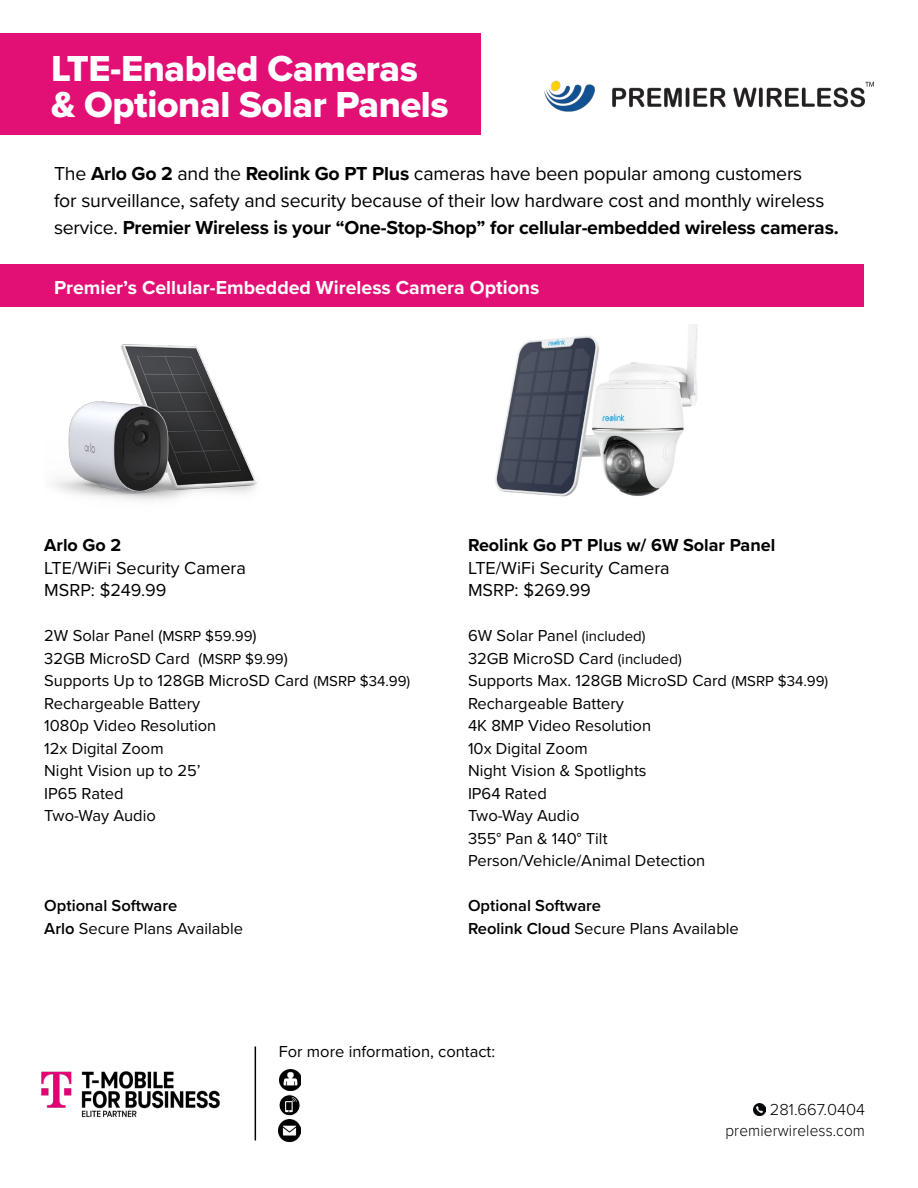
<style>
.page{position:relative;width:918px;height:1188px;background:#fff}
.page>*{position:absolute;margin:0;border:0;box-sizing:border-box;transform-origin:0 0}
.t1{font:37.5px/36px "Proxima Nova Extrabld";letter-spacing:-.01em;color:#fff}
.t2{font:19.5px/27px "Proxima Nova";letter-spacing:-.01em;color:#000}
.t3{font:700 19.5px "Proxima Nova";color:#fff}
.t4{font:18px/22.5px "Proxima Nova";color:#000}
.t5{font:700 18px "Proxima Nova";color:#000}
.t6{font:16.5px/22.5px "Proxima Nova";color:#000}
.t7{font:600 16.5px/22.5px "Proxima Nova";color:#000}
.t8{font:300 16.5px/21px "Proxima Nova";letter-spacing:.01em;color:#000;text-align:right}
.s1{font-weight:700}
.s2{font-size:15px}
.s3{font-weight:400}
</style>
<div class="page">
<img style="left:545px;top:81px;width:328px;height:31px">
<img style="left:41px;top:1071px;width:179px;height:47px">
<img style="left:280px;top:1069px;width:20px;height:22px">
<svg style="left:279px;top:1095px;width:21px;height:21px"></svg>
<div style="left:279px;top:1095px;width:21px;height:21px;border:1px solid #fff;border-radius:50%"></div>
<svg style="left:285px;top:1097px;width:12px;height:15px"></svg>
<img style="left:279px;top:1120px;width:21px;height:21px">
<hr style="left:255px;top:1047px;width:1px;height:93px;background:#000">
<div style="left:0;top:34px;width:481px;height:101px;background:#e21075"></div>
<svg style="left:754px;top:1103px;width:12px;height:12px"></svg>
<div style="left:0;top:265px;width:864px;height:42px;background:#e21075"></div>
<img style="left:53px;top:344px;width:204px;height:157px">
<img style="left:495px;top:324px;width:202px;height:173px">
<h1 class="t1" style="left:51px;top:50px;width:399px">LTE-Enabled Cameras &amp; Optional Solar Panels</h1>
<p class="t2" style="left:54px;top:159px;width:786px">The <span class="s1">Arlo Go 2</span> and the <span class="s1">Reolink Go PT Plus</span> cameras have been popular among customers<br>for surveillance, safety and security because of their low hardware cost and monthly wireless service. <span class="s1">Premier Wireless is your “One-Stop-Shop” for cellular-embedded wireless cameras.</span></p>
<p class="t3" style="left:54px;top:273px;width:487px">Premier’s Cellular-Embedded Wireless Camera Options</p>
<p class="t5" style="left:44px;top:532px;width:78px">Arlo Go 2</p>
<p class="t4" style="left:44px;top:556px;width:203px">LTE/WiFi Security Camera<br>MSRP: $249.99</p>
<p class="t6" style="left:44px;top:624px;width:368px">2W Solar Panel (<span class="s2">MSRP $59.99</span>)<br>32GB MicroSD Card (<span class="s2">MSRP $9.99</span>)<br>Supports Up to 128GB MicroSD Card <span class="s2">(MSRP $34.99)<br></span>Rechargeable Battery<br>1080p Video Resolution<br>12x Digital Zoom<br>Night Vision up to 25’<br>IP65 Rated<br>Two-Way Audio</p>
<p class="t7" style="left:44px;top:894px;width:200px">Optional Software<br>Arlo <span class="s3">Secure Plans Available</span></p>
<p class="t5" style="left:468px;top:532px;width:309px">Reolink Go PT Plus w/ 6W Solar Panel</p>
<p class="t4" style="left:468px;top:556px;width:203px">LTE/WiFi Security Camera<br>MSRP: $269.99</p>
<p class="t6" style="left:468px;top:624px;width:362px">6W Solar Panel <span class="s2">(included)<br></span>32GB MicroSD Card <span class="s2">(included)<br></span>Supports Max. 128GB MicroSD Card <span class="s2">(MSRP $34.99)<br></span>Rechargeable Battery<br>4K 8MP Video Resolution<br>10x Digital Zoom<br>Night Vision &amp; Spotlights<br>IP64 Rated<br>Two-Way Audio<br>355° Pan &amp; 140° Tilt<br>Person/Vehicle/Animal Detection</p>
<p class="t7" style="left:468px;top:894px;width:272px">Optional Software<br>Reolink Cloud <span class="s3">Secure Plans Available</span></p>
<p class="t6" style="left:279px;top:1040px;width:218px">For more information, contact:</p>
<p class="t8" style="left:725px;top:1099px;width:141px">281.667.0404 premierwireless.com</p>
</div>
